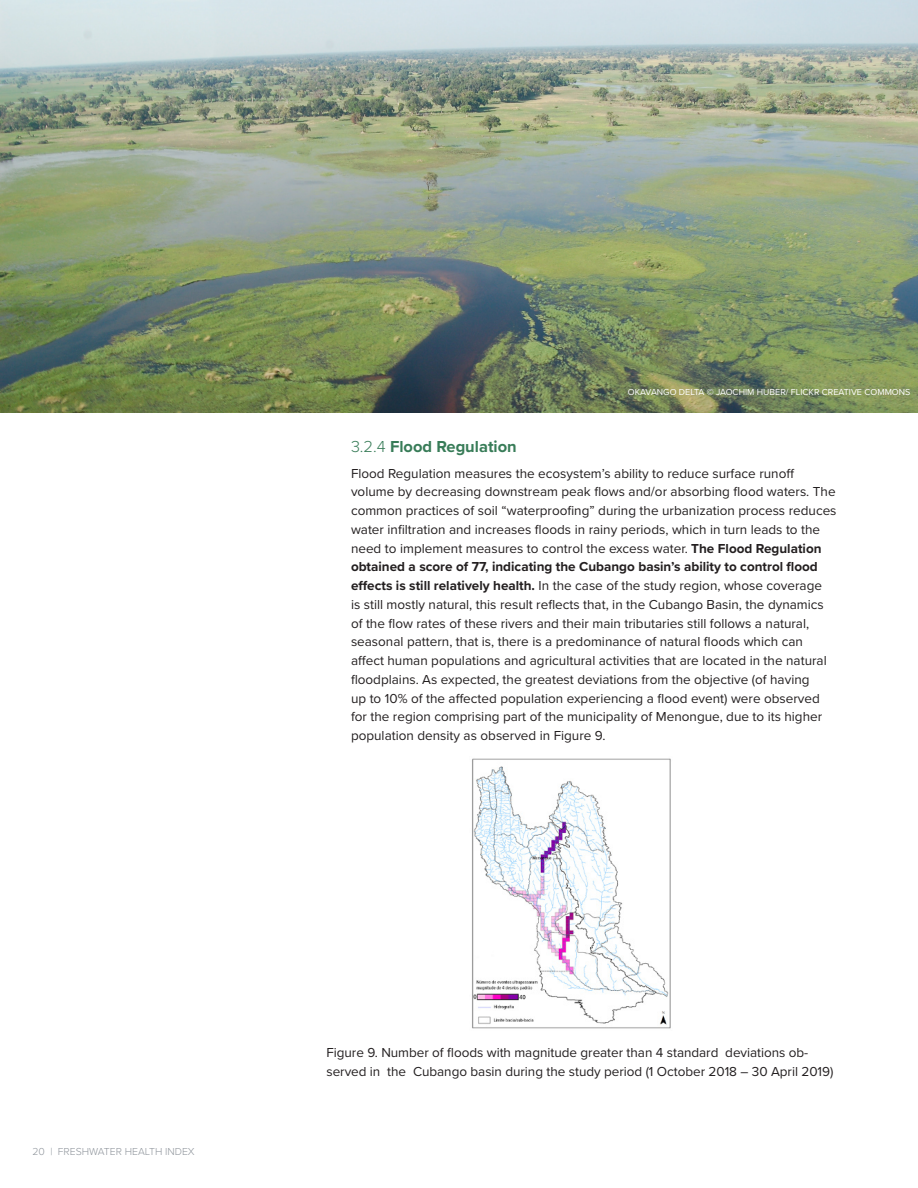
<style>
.page{position:relative;width:918px;height:1188px;background:#fff}
.page>*{position:absolute;margin:0;border:0;box-sizing:border-box;transform-origin:0 0}
.t1{font:700 16.5px "Proxima Nova";color:#387c58}
.t2{font:13.5px/18.8px "Proxima Nova";color:#231f20}
.t3{font:300 10.5px "Proxima Nova";color:#8e949b}
.t4{font:9px "Proxima Nova";color:#fff}
.s1{font-family:"Proxima Nova Extrabld"}
.s2{font-weight:300}
.s3{font-weight:700}
</style>
<div class="page">
<img style="left:0;top:0;width:918px;height:413px">
<img style="left:472px;top:758px;width:199px;height:271px">
<p class="t3" style="left:32px;top:1144px;width:164px">20 | FRESHWATER HEALTH INDEX</p>
<p class="t4" style="left:628px;top:385px;width:284px">OKAVANGO DELTA <span class="s1">©</span> JAOCHIM HUBER/ FLICKR CREATIVE COMMONS</p>
<p class="t1" style="left:351px;top:434px;width:167px"><span class="s2">3.2.4</span> Flood Regulation</p>
<p class="t2" style="left:351px;top:463px;width:487px">Flood Regulation measures the ecosystem’s ability to reduce surface runoff volume by decreasing downstream peak flows and/or absorbing flood waters. The common practices of soil “waterproofing” during the urbanization process reduces water infiltration and increases floods in rainy periods, which in turn leads to the need to implement measures to control the excess water. <span class="s3">The Flood Regulation obtained a score of 77, indicating the Cubango basin’s ability to control flood effects is still relatively health.</span> In the case of the study region, whose coverage<br>is still mostly natural, this result reflects that, in the Cubango Basin, the dynamics of the flow rates of these rivers and their main tributaries still follows a natural, seasonal pattern, that is, there is a predominance of natural floods which can affect human populations and agricultural activities that are located in the natural floodplains. As expected, the greatest deviations from the objective (of having<br>up to 10% of the affected population experiencing a flood event) were observed for the region comprising part of the municipality of Menongue, due to its higher population density as observed in Figure 9.</p>
<p class="t2" style="left:326px;top:1043px;width:508px">Figure 9. Number of floods with magnitude greater than 4 standard deviations ob&shy;served in the Cubango basin during the study period (1 October 2018 – 30 April 2019)</p>
</div>
